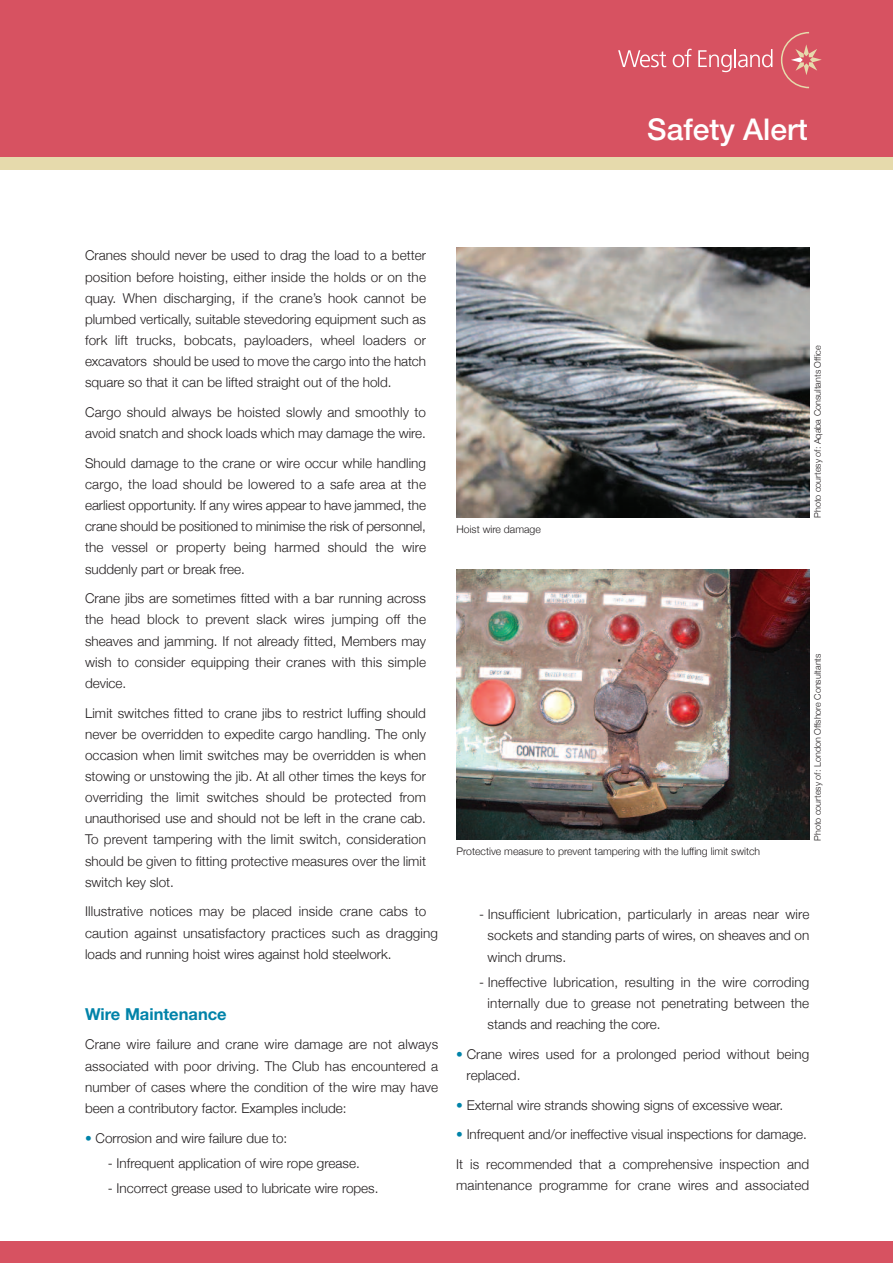
<style>
.page{position:relative;width:893px;height:1263px;background:#fff}
.page>*{position:absolute;margin:0;border:0;box-sizing:border-box;transform-origin:0 0}
.t1{font:500 30px "Helvetica Neue";color:#fff}
.t2{font:700 16.5px "Helvetica Neue";color:#0083a9}
.t3{font:300 13.5px/21.1px "Helvetica Neue";color:#231f20;text-align:justify}
.t4{font:300 10.5px "Helvetica Neue";color:#231f20}
.t5{font:300 9px "Helvetica Neue";color:#231f20}
.s1{color:#0083a9}
</style>
<div class="page">
<div style="left:0;top:1242px;width:893px;height:21px;background:#d75261"></div>
<div style="left:0;top:0;width:893px;height:164px;background:#d75261"></div>
<div style="left:0;top:157px;width:893px;height:13px;background:#e6daac"></div>
<svg style="left:780px;top:32px;width:42px;height:56px"></svg>
<svg style="left:618px;top:50px;width:48px;height:17px"></svg>
<svg style="left:673px;top:49px;width:19px;height:18px"></svg>
<svg style="left:698px;top:49px;width:74px;height:23px"></svg>
<img style="left:456px;top:247px;width:353px;height:270px">
<img style="left:456px;top:570px;width:353px;height:270px">
<h1 class="t1" style="left:647px;top:119px;width:162px">Safety Alert</h1>
<p class="t3" style="left:85px;top:245px;width:342px">Cranes should never be used to drag the load to a better position before hoisting, either inside the holds or on the quay. When discharging, if the crane’s hook cannot be plumbed vertically, suitable stevedoring equipment such as fork lift trucks, bobcats, payloaders, wheel loaders or excavators should be used to move the cargo into the hatch square so that it can be lifted straight out of the hold.</p>
<p class="t3" style="left:85px;top:401px;width:342px">Cargo should always be hoisted slowly and smoothly to avoid snatch and shock loads which may damage the wire.</p>
<p class="t3" style="left:85px;top:452px;width:342px">Should damage to the crane or wire occur while handling cargo, the load should be lowered to a safe area at the earliest opportunity. If any wires appear to have jammed, the crane should be positioned to minimise the risk of personnel, the vessel or property being harmed should the wire suddenly part or break free.</p>
<p class="t3" style="left:85px;top:588px;width:342px">Crane jibs are sometimes fitted with a bar running across the head block to prevent slack wires jumping off the sheaves and jamming. If not already fitted, Members may wish to consider equipping their cranes with this simple device.</p>
<p class="t3" style="left:85px;top:702px;width:342px">Limit switches fitted to crane jibs to restrict luffing should never be overridden to expedite cargo handling. The only occasion when limit switches may be overridden is when stowing or unstowing the jib. At all other times the keys for overriding the limit switches should be protected from unauthorised use and should not be left in the crane cab.<br>To prevent tampering with the limit switch, consideration should be given to fitting protective measures over the limit switch key slot.</p>
<p class="t3" style="left:85px;top:901px;width:355px;text-align:left">Illustrative notices may be placed inside crane cabs to caution against unsatisfactory practices such as dragging loads and running hoist wires against hold steelwork.</p>
<p class="t2" style="left:85px;top:1008px;width:143px">Wire Maintenance</p>
<p class="t3" style="left:85px;top:1034px;width:355px">Crane wire failure and crane wire damage are not always associated with poor driving. The Club has encountered a number of cases where the condition of the wire may have been a contributory factor. Examples include:</p>
<p class="t3" style="left:85px;top:1127px;width:204px"><span class="s1">•</span> Corrosion and wire failure due to:</p>
<p class="t3" style="left:108px;top:1152px;width:253px">- Infrequent application of wire rope grease.</p>
<p class="t3" style="left:108px;top:1178px;width:272px">- Incorrect grease used to lubricate wire ropes.</p>
<p class="t4" style="left:456px;top:522px;width:86px">Hoist wire damage</p>
<p class="t4" style="left:456px;top:845px;width:305px">Protective measure to prevent tampering with the luffing limit switch</p>
<p class="t5" style="left:812px;top:518px;width:174px;rotate:-90deg">Photo courtesy of: Aqaba Consultants Office</p>
<p class="t5" style="left:812px;top:841px;width:189px;rotate:-90deg">Photo courtesy of: London Offshore Consultants</p>
<p class="t3" style="left:488px;top:904px;width:323px;text-indent:-9px">- Insufficient lubrication, particularly in areas near wire sockets and standing parts of wires, on sheaves and on winch drums.</p>
<p class="t3" style="left:488px;top:971px;width:323px;text-indent:-9px">- Ineffective lubrication, resulting in the wire corroding internally due to grease not penetrating between the stands and reaching the core.</p>
<p class="t3" style="left:467px;top:1043px;width:344px;text-indent:-10px"><span class="s1">•</span> Crane wires used for a prolonged period without being replaced.</p>
<p class="t3" style="left:456px;top:1094px;width:329px"><span class="s1">•</span> External wire strands showing signs of excessive wear.</p>
<p class="t3" style="left:456px;top:1119px;width:355px;line-height:29.7px"><span class="s1">•</span> Infrequent and/or ineffective visual inspections for damage.<br>It is recommended that a comprehensive inspection and</p>
<p class="t3" style="left:456px;top:1174px;width:355px">maintenance programme for crane wires and associated</p>
</div>
